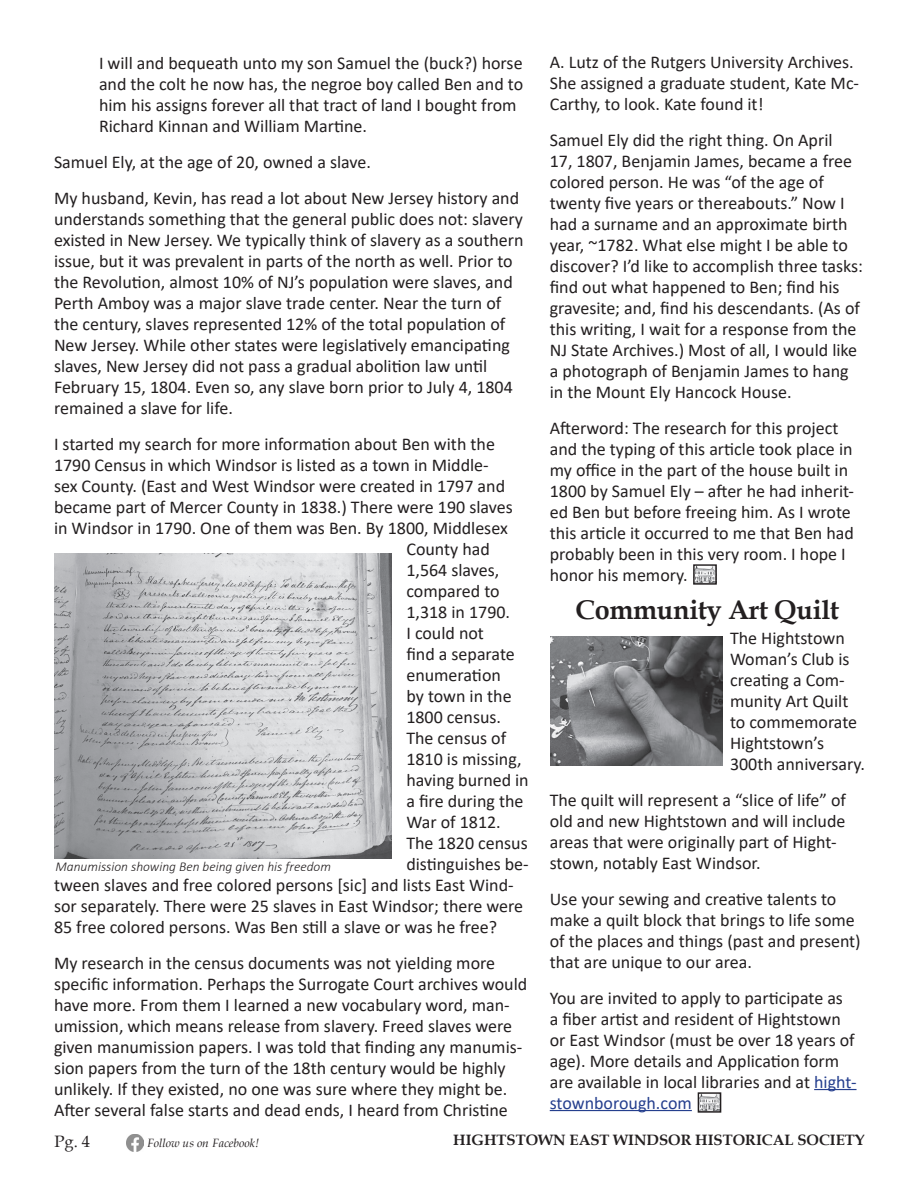
<style>
.page{position:relative;width:918px;height:1188px;background:#fff}
.page>*{position:absolute;margin:0;border:0;box-sizing:border-box;transform-origin:0 0}
.t1{font:700 27px "Book Antiqua";letter-spacing:-.01em;color:#231f20}
.t2{font:18px/21px "Calibri";color:#231f20}
.t3{font:16.5px "Book Antiqua";color:#231f20}
.t4{font:700 15px "Book Antiqua";color:#231f20}
.t5{font:italic 300 13.5px "Calibri";color:#231f20}
.t6{font:italic 12px "Book Antiqua";color:#231f20}
.s1{color:#253f8e}
</style>
<div class="page">
<img style="left:126px;top:1134px;width:18px;height:18px">
<img style="left:54px;top:554px;width:337px;height:304px">
<img style="left:695px;top:566px;width:20px;height:17px">
<div style="left:693px;top:564px;width:24px;height:21px;border:1px solid #231f20"></div>
<hr style="left:814px;top:1089px;width:43px;height:1px;background:#253f8e">
<hr style="left:550px;top:1110px;width:142px;height:1px;background:#253f8e">
<img style="left:550px;top:636px;width:173px;height:129px">
<img style="left:700px;top:1094px;width:19px;height:17px">
<div style="left:698px;top:1092px;width:23px;height:21px;border:1px solid #231f20"></div>
<p class="t2" style="left:99px;top:52px;width:426px">I will and bequeath unto my son Samuel the (buck?) horse and the colt he now has, the negroe boy called Ben and to him his assigns forever all that tract of land I bought from Richard Kinnan and William Martine.</p>
<p class="t2" style="left:54px;top:151px;width:318px">Samuel Ely, at the age of 20, owned a slave.</p>
<p class="t2" style="left:54px;top:187px;width:471px">My husband, Kevin, has read a lot about New Jersey history and understands something that the general public does not: slavery existed in New Jersey. We typically think of slavery as a southern issue, but it was prevalent in parts of the north as well. Prior to the Revolution, almost 10% of NJ’s population were slaves, and Perth Amboy was a major slave trade center. Near the turn of the century, slaves represented 12% of the total population of New Jersey. While other states were legislatively emancipating slaves, New Jersey did not pass a gradual abolition law until February 15, 1804. Even so, any slave born prior to July 4, 1804 remained a slave for life.</p>
<p class="t2" style="left:54px;top:433px;width:442px">I started my search for more information about Ben with the</p>
<p class="t2" style="left:54px;top:454px;width:436px">1790 Census in which Windsor is listed as a town in Middle-</p>
<p class="t2" style="left:54px;top:475px;width:453px">sex County. (East and West Windsor were created in 1797 and</p>
<p class="t2" style="left:54px;top:496px;width:460px">became part of Mercer County in 1838.) There were 190 slaves</p>
<p class="t2" style="left:54px;top:517px;width:455px">in Windsor in 1790. One of them was Ben. By 1800, Middlesex</p>
<p class="t2" style="left:406px;top:538px;width:85px">County had</p>
<p class="t2" style="left:406px;top:559px;width:95px">1,564 slaves,</p>
<p class="t2" style="left:406px;top:580px;width:95px">compared to</p>
<p class="t2" style="left:406px;top:601px;width:105px">1,318 in 1790.</p>
<p class="t2" style="left:406px;top:622px;width:79px">I could not</p>
<p class="t2" style="left:406px;top:643px;width:110px">find a separate</p>
<p class="t2" style="left:406px;top:664px;width:96px">enumeration</p>
<p class="t2" style="left:406px;top:685px;width:107px">by town in the</p>
<p class="t2" style="left:406px;top:706px;width:96px">1800 census.</p>
<p class="t2" style="left:406px;top:727px;width:101px">The census of</p>
<p class="t2" style="left:406px;top:748px;width:117px">1810 is missing,</p>
<p class="t2" style="left:406px;top:769px;width:124px">having burned in</p>
<p class="t2" style="left:406px;top:790px;width:119px">a fire during the</p>
<p class="t2" style="left:406px;top:811px;width:96px">War of 1812.</p>
<p class="t2" style="left:406px;top:832px;width:123px">The 1820 census</p>
<p class="t2" style="left:406px;top:853px;width:124px">distinguishes be-</p>
<p class="t2" style="left:54px;top:874px;width:461px">tween slaves and free colored persons [sic] and lists East Wind-</p>
<p class="t2" style="left:54px;top:895px;width:471px">sor separately. There were 25 slaves in East Windsor; there were</p>
<p class="t2" style="left:54px;top:916px;width:445px">85 free colored persons. Was Ben still a slave or was he free?</p>
<p class="t2" style="left:54px;top:952px;width:475px">My research in the census documents was not yielding more specific information. Perhaps the Surrogate Court archives would have more. From them I learned a new vocabulary word, man&shy;umission, which means release from slavery. Freed slaves were given manumission papers. I was told that finding any manumis&shy;sion papers from the turn of the 18th century would be highly unlikely. If they existed, no one was sure where they might be.<br>After several false starts and dead ends, I heard from Christine</p>
<p class="t5" style="left:56px;top:858px;width:277px">Manumission showing Ben being given his freedom</p>
<p class="t2" style="left:550px;top:51px;width:311px">A. Lutz of the Rutgers University Archives.<br>She assigned a graduate student, Kate Mc-<br>Carthy, to look. Kate found it!</p>
<p class="t2" style="left:550px;top:129px;width:315px">Samuel Ely did the right thing. On April<br>17, 1807, Benjamin James, became a free colored person. He was “of the age of twenty five years or thereabouts.” Now I had a surname and an approximate birth year, ~1782. What else might I be able to discover? I’d like to accomplish three tasks: find out what happened to Ben; find his gravesite; and, find his descendants. (As of this writing, I wait for a response from the NJ State Archives.) Most of all, I would like a photograph of Benjamin James to hang in the Mount Ely Hancock House.</p>
<p class="t2" style="left:550px;top:417px;width:306px">Afterword: The research for this project and the typing of this article took place in my office in the part of the house built in 1800 by Samuel Ely – after he had inherit&shy;ed Ben but before freeing him. As I wrote this article it occurred to me that Ben had probably been in this very room. I hope I honor his memory.</p>
<p class="t1" style="left:576px;top:591px;width:265px">Community Art Quilt</p>
<p class="t2" style="left:730px;top:627px;width:136px">The Hightstown<br>Woman’s Club is creating a Com&shy;munity Art Quilt to commemorate<br>Hightstown’s<br>300th anniversary.</p>
<p class="t2" style="left:550px;top:789px;width:298px">The quilt will represent a “slice of life” of old and new Hightstown and will include areas that were originally part of Hight&shy;stown, notably East Windsor.</p>
<p class="t2" style="left:550px;top:888px;width:313px">Use your sewing and creative talents to make a quilt block that brings to life some of the places and things (past and present) that are unique to our area.</p>
<p class="t2" style="left:550px;top:987px;width:308px">You are invited to apply to participate as<br>a fiber artist and resident of Hightstown or East Windsor (must be over 18 years of age). More details and Application form are available in local libraries and at <span class="s1">hight&shy;stownborough.com</span></p>
<p class="t3" style="left:55px;top:1130px;width:37px">Pg. 4</p>
<p class="t6" style="left:147px;top:1135px;width:114px">Follow us on Facebook!</p>
<p class="t4" style="left:453px;top:1130px;width:413px">HIGHTSTOWN EAST WINDSOR HISTORICAL SOCIETY</p>
</div>
